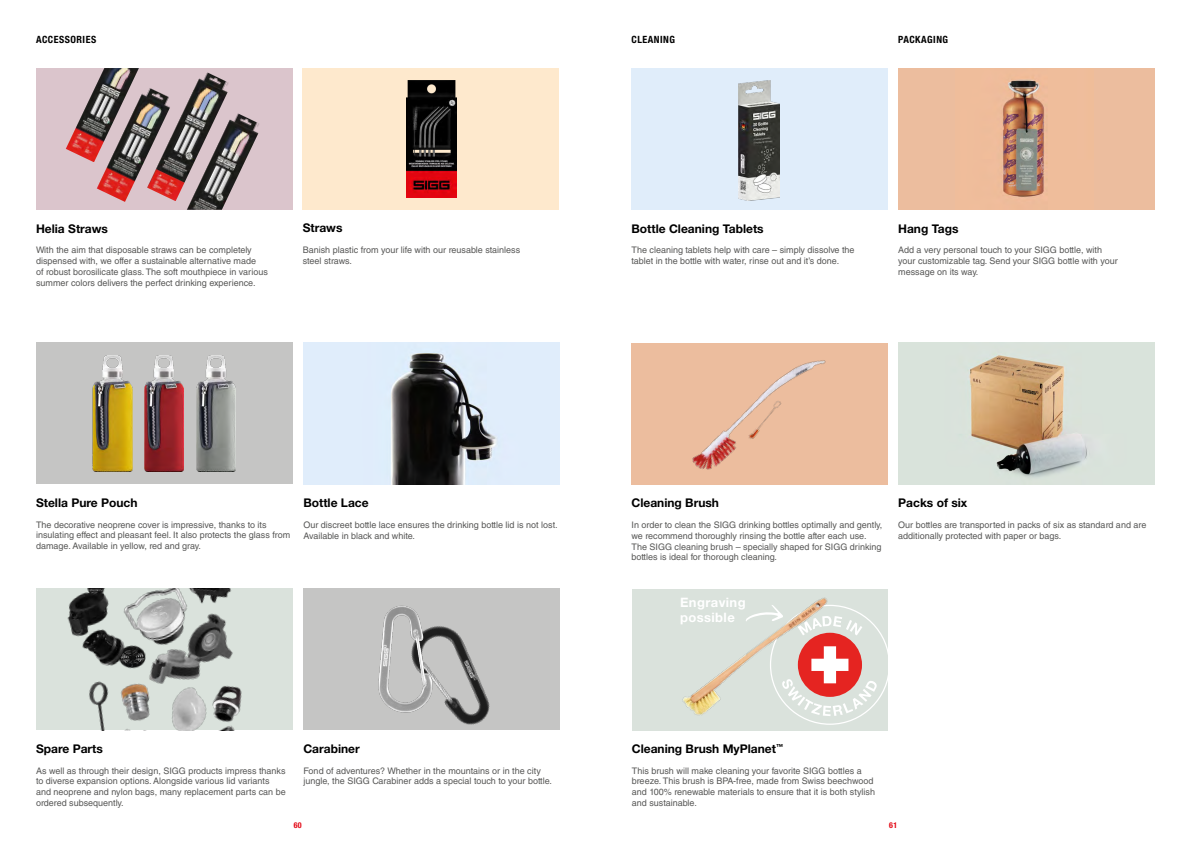
<style>
.page{position:relative;width:1191px;height:842px;background:#fff}
.page>*{position:absolute;margin:0;border:0;box-sizing:border-box;transform-origin:0 0}
.t1{font:700 13px/15.6px "Helvetica Neue LT Std";letter-spacing:.03em;color:#fff}
.t2{font:700 12px "Helvetica Neue LT Std";color:#000}
.t3{font:700 condensed 10px "Helvetica Neue LT Std";letter-spacing:.05em;color:#000}
.t4{font:9px/10.8px "Helvetica LT Std";color:#575756}
.t5{font:700 condensed 8px "Helvetica Neue LT Std";color:#e30613}
</style>
<div class="page">
<div style="left:303px;top:68px;width:256px;height:142px;background:#fee9cd"></div>
<div style="left:303px;top:588px;width:256px;height:142px;background:#c5c5c4"></div>
<img style="left:36px;top:588px;width:256px;height:142px">
<img style="left:435px;top:626px;width:55px;height:99px">
<img style="left:406px;top:81px;width:51px;height:116px">
<img style="left:378px;top:605px;width:57px;height:108px">
<div style="left:632px;top:589px;width:251px;height:142px;background:#dae2dc"></div>
<div style="left:631px;top:343px;width:257px;height:142px;background:#ecbd9e"></div>
<img style="left:692px;top:360px;width:134px;height:110px">
<div style="left:898px;top:68px;width:256px;height:142px;background:#ecbd9e"></div>
<img style="left:1001px;top:77px;width:47px;height:120px">
<img style="left:898px;top:343px;width:256px;height:142px">
<svg style="left:745px;top:605px;width:143px;height:120px;background:#e0c8c2"></svg>
<div style="left:36px;top:342px;width:256px;height:142px;background:#c5c5c4"></div>
<div style="left:36px;top:68px;width:257px;height:142px;background:#dbc5cc"></div>
<img style="left:97px;top:93px;width:50px;height:109px">
<img style="left:66px;top:68px;width:73px;height:94px">
<img style="left:147px;top:72px;width:81px;height:129px">
<img style="left:187px;top:111px;width:72px;height:99px">
<img style="left:196px;top:355px;width:40px;height:116px">
<img style="left:144px;top:355px;width:40px;height:116px">
<img style="left:92px;top:355px;width:40px;height:116px">
<img style="left:303px;top:343px;width:256px;height:142px">
<div style="left:631px;top:68px;width:256px;height:142px;background:#e0edfa"></div>
<img style="left:739px;top:81px;width:41px;height:120px">
<p class="t3" style="left:36px;top:34px;width:62px">ACCESSORIES</p>
<p class="t3" style="left:631px;top:34px;width:45px">CLEANING</p>
<p class="t3" style="left:898px;top:34px;width:51px">PACKAGING</p>
<h2 class="t2" style="left:36px;top:221px;width:73px">Helia Straws</h2>
<p class="t4" style="left:36px;top:245px;width:233px">With the aim that disposable straws can be completely dispensed with, we offer a sustainable alternative made<br>of robust borosilicate glass. The soft mouthpiece in various summer colors delivers the perfect drinking experience.</p>
<h2 class="t2" style="left:303px;top:221px;width:41px">Straws</h2>
<p class="t4" style="left:303px;top:245px;width:219px">Banish plastic from your life with our reusable stainless steel straws.</p>
<h2 class="t2" style="left:631px;top:221px;width:134px">Bottle Cleaning Tablets</h2>
<p class="t4" style="left:631px;top:245px;width:225px">The cleaning tablets help with care – simply dissolve the tablet in the bottle with water, rinse out and it’s done.</p>
<h2 class="t2" style="left:898px;top:221px;width:62px">Hang Tags</h2>
<p class="t4" style="left:898px;top:245px;width:221px">Add a very personal touch to your SIGG bottle, with your customizable tag. Send your SIGG bottle with your message on its way.</p>
<h2 class="t2" style="left:36px;top:495px;width:103px">Stella Pure Pouch</h2>
<p class="t4" style="left:36px;top:519px;width:256px">The decorative neoprene cover is impressive, thanks to its insulating effect and pleasant feel. It also protects the glass from damage. Available in yellow, red and gray.</p>
<h2 class="t2" style="left:303px;top:496px;width:67px">Bottle Lace</h2>
<p class="t4" style="left:303px;top:519px;width:256px">Our discreet bottle lace ensures the drinking bottle lid is not lost.<br>Available in black and white.</p>
<h2 class="t2" style="left:631px;top:496px;width:89px">Cleaning Brush</h2>
<p class="t4" style="left:631px;top:519px;width:252px">In order to clean the SIGG drinking bottles optimally and gently, we recommend thoroughly rinsing the bottle after each use.<br>The SIGG cleaning brush – specially shaped for SIGG drinking bottles is ideal for thorough cleaning.</p>
<h1 class="t1" style="left:680px;top:594px;width:67px">Engraving possible</h1>
<h2 class="t2" style="left:898px;top:496px;width:71px">Packs of six</h2>
<p class="t4" style="left:898px;top:519px;width:250px">Our bottles are transported in packs of six as standard and are additionally protected with paper or bags.</p>
<h2 class="t2" style="left:36px;top:741px;width:68px">Spare Parts</h2>
<h2 class="t2" style="left:303px;top:741px;width:58px">Carabiner</h2>
<h2 class="t2" style="left:632px;top:742px;width:153px">Cleaning Brush MyPlanet<sup>™</sup></h2>
<p class="t4" style="left:36px;top:765px;width:251px">As well as through their design, SIGG products impress thanks to diverse expansion options. Alongside various lid variants and neoprene and nylon bags, many replacement parts can be ordered subsequently.</p>
<p class="t4" style="left:632px;top:765px;width:245px">This brush will make cleaning your favorite SIGG bottles a breeze. This brush is BPA-free, made from Swiss beechwood and 100% renewable materials to ensure that it is both stylish and sustainable.</p>
<p class="t4" style="left:303px;top:765px;width:250px">Fond of adventures? Whether in the mountains or in the city jungle, the SIGG Carabiner adds a special touch to your bottle.</p>
<p class="t5" style="left:294px;top:820px;width:10px">60</p>
<p class="t5" style="left:889px;top:820px;width:10px">61</p>
</div>
